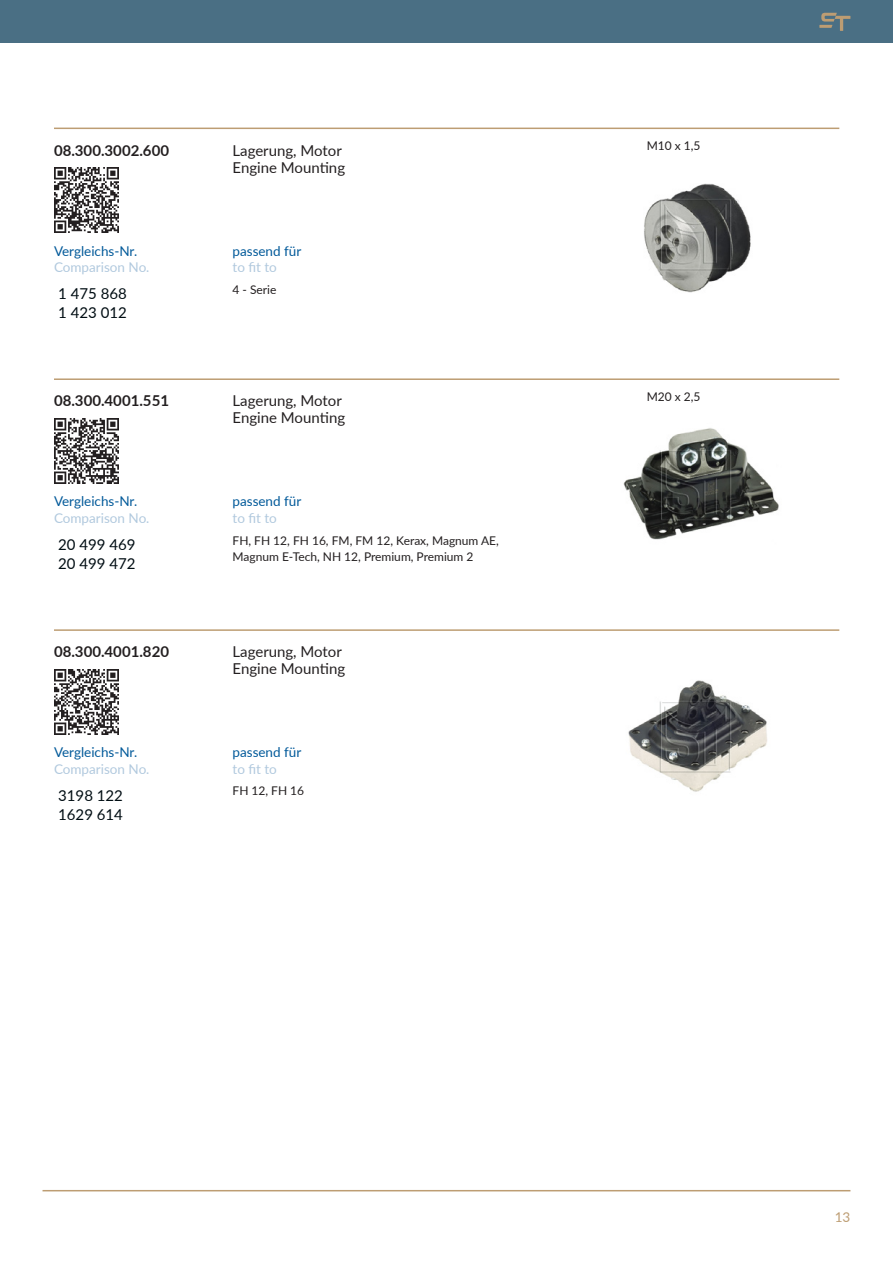
<style>
.page{position:relative;width:893px;height:1263px;background:#fff}
.page>*{position:absolute;margin:0;border:0;box-sizing:border-box;transform-origin:0 0}
.t1{font:15px/17px "Lato";color:#231f20}
.t2{font:700 15px "Lato";color:#231f20}
.t3{font:15px/18.5px "Lato";color:#000d13}
.t4{font:13.5px "Lato";color:#005999}
.t5{font:13.5px "Lato";color:#b1c9de}
.t6{font:13.5px "Lato";color:#bd9d73}
.t7{font:12px/16.6px "Lato";color:#231f20}
</style>
<div class="page">
<div style="left:0;top:0;width:893px;height:43px;background:#4a6f84"></div>
<svg style="left:819px;top:13px;width:31px;height:18px"></svg>
<hr style="left:43px;top:1190px;width:807px;height:1px;background:#bd9d73">
<hr style="left:54px;top:128px;width:785px;height:1px;background:#bd9d73">
<img style="left:54px;top:168px;width:65px;height:64px">
<img style="left:644px;top:183px;width:107px;height:110px">
<hr style="left:54px;top:378px;width:785px;height:2px;background:#bd9d73">
<img style="left:54px;top:419px;width:65px;height:64px">
<img style="left:623px;top:428px;width:156px;height:112px">
<hr style="left:54px;top:629px;width:785px;height:2px;background:#bd9d73">
<img style="left:54px;top:670px;width:65px;height:64px">
<img style="left:628px;top:680px;width:139px;height:112px">
<p class="t2" style="left:54px;top:139px;width:117px">08.300.3002.600</p>
<p class="t1" style="left:233px;top:141px;width:114px">Lagerung, Motor<br>Engine Mounting</p>
<p class="t4" style="left:54px;top:241px;width:85px">Vergleichs-Nr.</p>
<p class="t5" style="left:54px;top:257px;width:97px">Comparison No.</p>
<p class="t3" style="left:58px;top:284px;width:70px">1 475 868<br>1 423 012</p>
<p class="t4" style="left:233px;top:241px;width:70px">passend für</p>
<p class="t5" style="left:233px;top:257px;width:46px">to fit to</p>
<p class="t7" style="left:233px;top:280px;width:45px">4 - Serie</p>
<p class="t2" style="left:54px;top:390px;width:117px">08.300.4001.551</p>
<p class="t1" style="left:233px;top:392px;width:114px">Lagerung, Motor<br>Engine Mounting</p>
<p class="t4" style="left:54px;top:492px;width:85px">Vergleichs-Nr.</p>
<p class="t5" style="left:54px;top:508px;width:97px">Comparison No.</p>
<p class="t3" style="left:58px;top:535px;width:79px">20 499 469<br>20 499 472</p>
<p class="t4" style="left:233px;top:492px;width:70px">passend für</p>
<p class="t5" style="left:233px;top:508px;width:46px">to fit to</p>
<p class="t7" style="left:233px;top:531px;width:268px">FH, FH 12, FH 16, FM, FM 12, Kerax, Magnum AE,<br>Magnum E-Tech, NH 12, Premium, Premium 2</p>
<p class="t2" style="left:54px;top:641px;width:117px">08.300.4001.820</p>
<p class="t1" style="left:233px;top:643px;width:114px">Lagerung, Motor<br>Engine Mounting</p>
<p class="t4" style="left:54px;top:743px;width:85px">Vergleichs-Nr.</p>
<p class="t5" style="left:54px;top:759px;width:97px">Comparison No.</p>
<p class="t3" style="left:58px;top:786px;width:66px">3198 122<br>1629 614</p>
<p class="t4" style="left:233px;top:743px;width:70px">passend für</p>
<p class="t5" style="left:233px;top:759px;width:46px">to fit to</p>
<p class="t7" style="left:233px;top:782px;width:73px">FH 12, FH 16</p>
<p class="t7" style="left:647px;top:137px;width:55px">M10 x 1,5</p>
<p class="t7" style="left:647px;top:387px;width:55px">M20 x 2,5</p>
<p class="t6" style="left:835px;top:1207px;width:17px">13</p>
</div>
